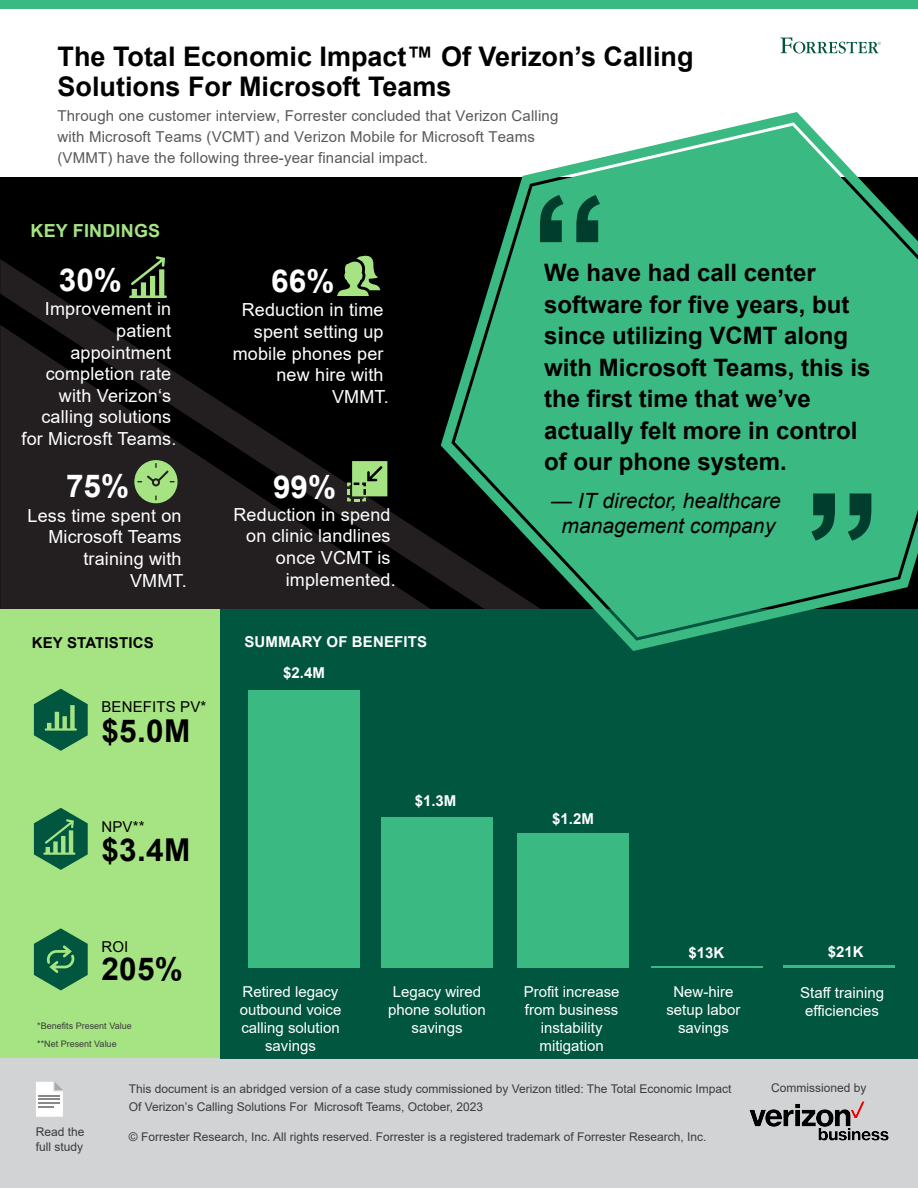
<style>
.page{position:relative;width:918px;height:1188px;background:#fff}
.page>*{position:absolute;margin:0;border:0;box-sizing:border-box;transform-origin:0 0}
.t1{font:700 31.5px "Arial";letter-spacing:.01em;color:#000}
.t2{font:700 31.5px "Arial";color:#fff}
.t3{font:700 27px/30px "Arial";color:#000}
.t4{font:700 24px/31.5px "Arial";color:#000}
.t5{font:italic 21px/25.2px "Arial";color:#000;text-align:center}
.t6{font:18px/21.6px "Arial";letter-spacing:.01em;color:#fff;text-align:right}
.t7{font:700 18px "Arial";letter-spacing:.01em;color:#a6e483}
.t8{font:15px/18px "Arial";color:#fff;text-align:center}
.t9{font:15px/21px "Arial";letter-spacing:.01em;color:#58595b}
.t10{font:700 15px "Arial";letter-spacing:.01em;color:#fff}
.t11{font:15px "Arial";letter-spacing:.01em;color:#000}
.t12{font:700 15px "Arial";letter-spacing:.01em;color:#000}
.t13{font:12px/15px "Arial";color:#3b3b3c}
.t14{font:9px/18px "Arial";color:#3b3b3c}
</style>
<div class="page">
<div style="left:0;top:1058px;width:918px;height:130px;background:#d1d3d4"></div>
<div style="left:0;top:178px;width:918px;height:431px;background:#000"></div>
<svg style="left:0;top:259px;width:441px;height:350px;fill:#1d191a"></svg>
<div style="left:220px;top:609px;width:698px;height:450px;background:#00563f"></div>
<svg style="left:36px;top:1082px;width:27px;height:35px"></svg>
<div style="left:0;top:0;width:918px;height:9px;background:#3bb982"></div>
<svg style="left:780px;top:37px;width:101px;height:16px"></svg>
<div style="left:0;top:609px;width:220px;height:449px;background:#a6e483"></div>
<svg style="left:441px;top:112px;width:477px;height:539px;fill:#3bb982"></svg>
<svg style="left:540px;top:195px;width:60px;height:47px;background:#1b7553"></svg>
<svg style="left:811px;top:494px;width:60px;height:47px;background:#1b7654"></svg>
<svg style="left:34px;top:928px;width:54px;height:62px"></svg>
<svg style="left:34px;top:689px;width:54px;height:62px"></svg>
<svg style="left:34px;top:808px;width:54px;height:62px"></svg>
<svg style="left:129px;top:256px;width:38px;height:42px"></svg>
<svg style="left:337px;top:255px;width:43px;height:41px"></svg>
<hr style="left:783px;top:965px;width:112px;height:3px;background:#3bb982">
<hr style="left:651px;top:966px;width:111px;height:2px;background:#3bb982">
<div style="left:517px;top:833px;width:111px;height:135px;background:#3bb982"></div>
<div style="left:381px;top:817px;width:112px;height:151px;background:#3bb982"></div>
<div style="left:249px;top:690px;width:111px;height:278px;background:#3bb982"></div>
<svg style="left:347px;top:461px;width:40px;height:40px"></svg>
<svg style="left:134px;top:460px;width:44px;height:43px;background:#80ac67"></svg>
<img style="left:749px;top:1101px;width:140px;height:40px">
<h2 class="t3" style="left:58px;top:42px;width:638px">The Total Economic Impact™ Of Verizon’s Calling<br>Solutions For Microsoft Teams</h2>
<p class="t9" style="left:58px;top:105px;width:502px">Through one customer interview, Forrester concluded that Verizon Calling with Microsoft Teams (VCMT) and Verizon Mobile for Microsoft Teams (VMMT) have the following three-year financial impact.</p>
<h3 class="t7" style="left:31px;top:218px;width:131px">KEY FINDINGS</h3>
<h1 class="t2" style="left:59px;top:258px;width:65px">30%</h1>
<h3 class="t6" style="left:22px;top:298px;width:156px">Improvement in patient appointment completion rate with Verizon‘s calling solutions for Microsft Teams.</h3>
<h1 class="t2" style="left:271px;top:259px;width:65px">66%</h1>
<h3 class="t6" style="left:233px;top:299px;width:158px">Reduction in time spent setting up mobile phones per new hire with<br>VMMT.</h3>
<h1 class="t2" style="left:66px;top:464px;width:65px">75%</h1>
<h3 class="t6" style="left:27px;top:505px;width:161px">Less time spent on<br>Microsoft Teams training with<br>VMMT.</h3>
<h3 class="t6" style="left:233px;top:504px;width:164px">Reduction in spend on clinic landlines once VCMT is implemented.</h3>
<h1 class="t2" style="left:273px;top:465px;width:65px">99%</h1>
<p class="t12" style="left:32px;top:633px;width:123px">KEY STATISTICS</p>
<p class="t10" style="left:244px;top:631px;width:184px">SUMMARY OF BENEFITS</p>
<p class="t11" style="left:101px;top:697px;width:107px">BENEFITS PV*</p>
<h1 class="t1" style="left:101px;top:709px;width:90px">$5.0M</h1>
<p class="t11" style="left:101px;top:816px;width:45px">NPV**</p>
<h1 class="t1" style="left:101px;top:828px;width:90px">$3.4M</h1>
<p class="t11" style="left:101px;top:936px;width:28px">ROI</p>
<h1 class="t1" style="left:101px;top:947px;width:83px">205%</h1>
<p class="t10" style="left:283px;top:662px;width:43px">$2.4M</p>
<p class="t10" style="left:415px;top:790px;width:43px">$1.3M</p>
<h3 class="t4" style="left:544px;top:257px;width:328px">We have had call center software for five years, but since utilizing VCMT along with Microsoft Teams, this is the first time that we’ve actually felt more in control of our phone system.</h3>
<h3 class="t5" style="left:551px;top:489px;width:231px">— IT director, healthcare management company</h3>
<p class="t10" style="left:552px;top:808px;width:43px">$1.2M</p>
<p class="t10" style="left:689px;top:942px;width:37px">$13K</p>
<p class="t10" style="left:828px;top:941px;width:37px">$21K</p>
<p class="t14" style="left:37px;top:1017px;width:96px">*Benefits Present Value **Net Present Value</p>
<p class="t8" style="left:524px;top:982px;width:97px">Profit increase from business instability mitigation</p>
<p class="t8" style="left:240px;top:982px;width:103px">Retired legacy outbound voice calling solution savings</p>
<p class="t8" style="left:388px;top:983px;width:99px">Legacy wired phone solution savings</p>
<p class="t8" style="left:666px;top:982px;width:76px">New-hire setup labor savings</p>
<p class="t13" style="left:129px;top:1080px;width:604px;line-height:18px">This document is an abridged version of a case study commissioned by Verizon titled: The Total Economic Impact<br>Of Verizon’s Calling Solutions For Microsoft Teams, October, 2023</p>
<p class="t13" style="left:36px;top:1124px;width:50px">Read the full study</p>
<p class="t13" style="left:129px;top:1129px;width:579px">© Forrester Research, Inc. All rights reserved. Forrester is a registered trademark of Forrester Research, Inc.</p>
<p class="t8" style="left:800px;top:984px;width:85px">Staff training efficiencies</p>
<p class="t13" style="left:771px;top:1080px;width:97px">Commissioned by</p>
</div>
